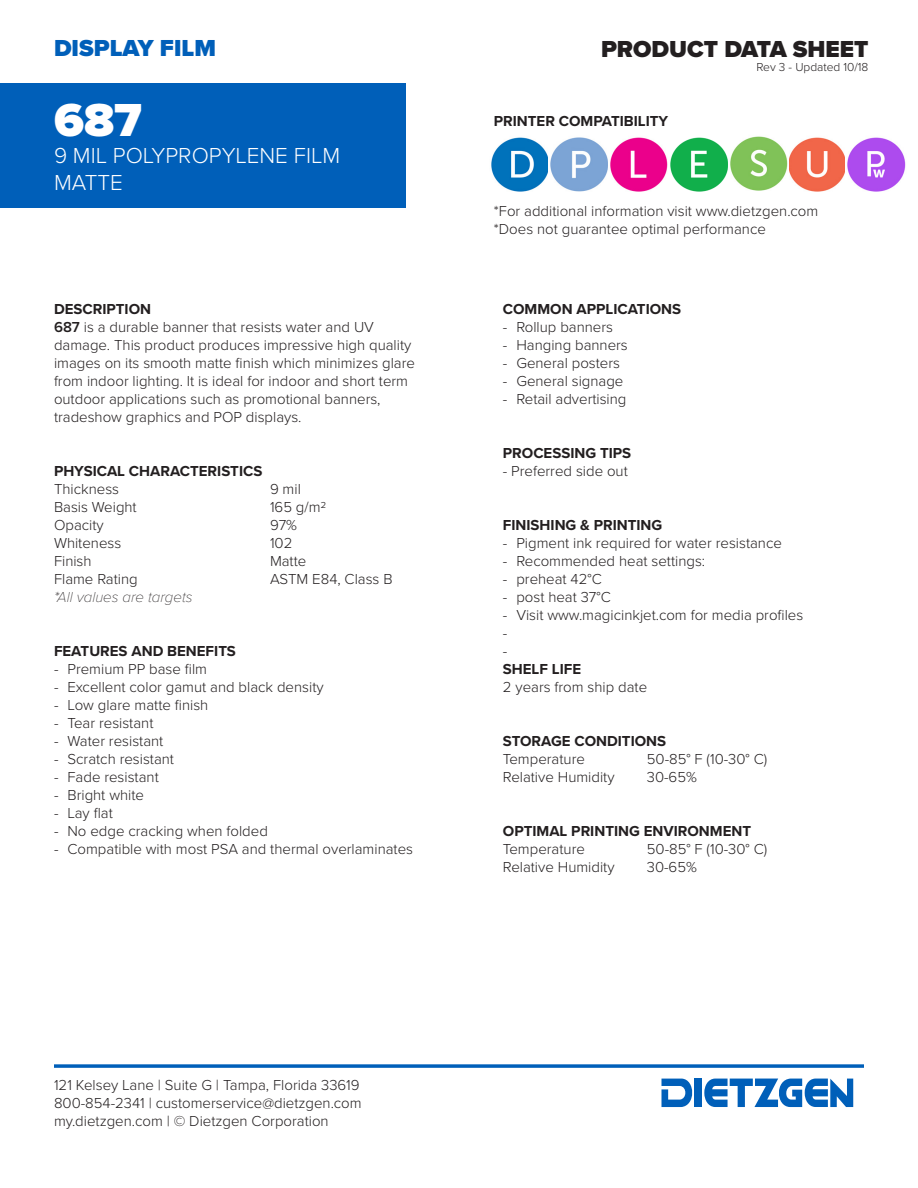
<style>
.page{position:relative;width:918px;height:1188px;background:#fff}
.page>*{position:absolute;margin:0;border:0;box-sizing:border-box;transform-origin:0 0}
.t1{font:900 48px "Proxima Nova";color:#fff}
.t2{font:900 24px "Proxima Nova";color:#231f20}
.t3{font:900 24px "Proxima Nova";color:#005fb9}
.t4{font:300 22.5px/27px "Proxima Nova";color:#fff}
.t5{font:300 15px/18px "Proxima Nova";color:#231f20}
.t6{font:700 15px "Proxima Nova";color:#231f20}
.t7{font:italic 100 15px "Proxima Nova";color:#231f20}
.t8{font:300 12px "Proxima Nova";color:#231f20}
.s1{font-weight:600}
</style>
<div class="page">
<svg style="left:662px;top:1079px;width:33px;height:28px"></svg>
<div style="left:695px;top:1079px;width:7px;height:28px;background:#005fb9"></div>
<svg style="left:704px;top:1079px;width:149px;height:28px"></svg>
<div style="left:0;top:83px;width:406px;height:124px;background:#005fb9"></div>
<hr style="left:54px;top:1065px;width:810px;height:3px;background:#005fb9">
<img style="left:491px;top:137px;width:117px;height:55px">
<img style="left:610px;top:136px;width:176px;height:56px">
<img style="left:786px;top:137px;width:120px;height:55px">
<p class="t3" style="left:54px;top:30px;width:164px">DISPLAY FILM</p>
<p class="t1" style="left:54px;top:84px;width:89px">687</p>
<p class="t4" style="left:54px;top:141px;width:288px">9 MIL POLYPROPYLENE FILM<br>MATTE</p>
<p class="t6" style="left:54px;top:298px;width:99px">DESCRIPTION</p>
<p class="t5" style="left:54px;top:317px;width:362px"><span class="s1">687</span> is a durable banner that resists water and UV damage. This product produces impressive high quality images on its smooth matte finish which minimizes glare from indoor lighting. It is ideal for indoor and short term outdoor applications such as promotional banners, tradeshow graphics and POP displays.</p>
<p class="t6" style="left:54px;top:460px;width:210px">PHYSICAL CHARACTERISTICS</p>
<p class="t5" style="left:54px;top:479px;width:67px">Thickness</p>
<p class="t5" style="left:270px;top:479px;width:32px">9 mil</p>
<p class="t5" style="left:54px;top:497px;width:84px">Basis Weight</p>
<p class="t5" style="left:270px;top:497px;width:58px">165 g/m2</p>
<p class="t5" style="left:54px;top:515px;width:51px">Opacity</p>
<p class="t5" style="left:270px;top:515px;width:29px">97%</p>
<p class="t5" style="left:54px;top:533px;width:69px">Whiteness</p>
<p class="t5" style="left:270px;top:533px;width:24px">102</p>
<p class="t5" style="left:54px;top:551px;width:39px">Finish</p>
<p class="t5" style="left:270px;top:551px;width:38px">Matte</p>
<p class="t5" style="left:54px;top:569px;width:85px">Flame Rating</p>
<p class="t5" style="left:270px;top:569px;width:124px">ASTM E84, Class B</p>
<p class="t7" style="left:54px;top:586px;width:140px">*All values are targets</p>
<p class="t6" style="left:54px;top:640px;width:183px">FEATURES AND BENEFITS</p>
<p class="t5" style="left:54px;top:659px;width:155px">- Premium PP base film</p>
<p class="t5" style="left:54px;top:677px;width:271px">- Excellent color gamut and black density</p>
<p class="t5" style="left:54px;top:695px;width:156px">- Low glare matte finish</p>
<p class="t5" style="left:54px;top:713px;width:101px">- Tear resistant</p>
<p class="t5" style="left:54px;top:731px;width:111px">- Water resistant</p>
<p class="t5" style="left:54px;top:749px;width:122px">- Scratch resistant</p>
<p class="t5" style="left:54px;top:767px;width:106px">- Fade resistant</p>
<p class="t5" style="left:54px;top:785px;width:92px">- Bright white</p>
<p class="t5" style="left:54px;top:803px;width:60px">- Lay flat</p>
<p class="t5" style="left:54px;top:821px;width:215px">- No edge cracking when folded</p>
<p class="t5" style="left:54px;top:839px;width:361px">- Compatible with most PSA and thermal overlaminates</p>
<h2 class="t2" style="left:601px;top:31px;width:269px">PRODUCT DATA SHEET</h2>
<p class="t8" style="left:757px;top:58px;width:113px">Rev 3 - Updated 10/18</p>
<p class="t6" style="left:494px;top:110px;width:176px">PRINTER COMPATIBILITY</p>
<p class="t5" style="left:494px;top:201px;width:326px">*For additional information visit www.dietzgen.com</p>
<p class="t5" style="left:494px;top:219px;width:274px">*Does not guarantee optimal performance</p>
<p class="t6" style="left:503px;top:298px;width:180px">COMMON APPLICATIONS</p>
<p class="t5" style="left:503px;top:317px;width:112px">- Rollup banners</p>
<p class="t5" style="left:503px;top:335px;width:126px">- Hanging banners</p>
<p class="t5" style="left:503px;top:353px;width:119px">- General posters</p>
<p class="t5" style="left:503px;top:371px;width:122px">- General signage</p>
<p class="t5" style="left:503px;top:389px;width:125px">- Retail advertising</p>
<p class="t6" style="left:503px;top:442px;width:130px">PROCESSING TIPS</p>
<p class="t5" style="left:503px;top:461px;width:126px">- Preferred side out</p>
<p class="t6" style="left:503px;top:514px;width:161px">FINISHING &amp; PRINTING</p>
<p class="t5" style="left:503px;top:533px;width:281px">- Pigment ink required for water resistance</p>
<p class="t5" style="left:503px;top:551px;width:204px">- Recommended heat settings:</p>
<p class="t5" style="left:503px;top:569px;width:100px">- preheat 42°C</p>
<p class="t5" style="left:503px;top:587px;width:109px">- post heat 37°C</p>
<p class="t5" style="left:503px;top:605px;width:302px">- Visit www.magicinkjet.com for media profiles</p>
<p class="t5" style="left:503px;top:623px;width:6px">-</p>
<p class="t5" style="left:503px;top:641px;width:6px">-</p>
<p class="t6" style="left:503px;top:658px;width:80px">SHELF LIFE</p>
<p class="t5" style="left:503px;top:677px;width:146px">2 years from ship date</p>
<p class="t6" style="left:503px;top:730px;width:165px">STORAGE CONDITIONS</p>
<p class="t5" style="left:503px;top:749px;width:84px">Temperature</p>
<p class="t5" style="left:647px;top:749px;width:122px">50-85° F (10-30° C)</p>
<p class="t5" style="left:503px;top:767px;width:113px">Relative Humidity</p>
<p class="t5" style="left:647px;top:767px;width:52px">30-65%</p>
<p class="t6" style="left:503px;top:820px;width:250px">OPTIMAL PRINTING ENVIRONMENT</p>
<p class="t5" style="left:503px;top:839px;width:84px">Temperature</p>
<p class="t5" style="left:647px;top:839px;width:122px">50-85° F (10-30° C)</p>
<p class="t5" style="left:503px;top:857px;width:113px">Relative Humidity</p>
<p class="t5" style="left:647px;top:857px;width:52px">30-65%</p>
<p class="t5" style="left:54px;top:1075px;width:309px">121 Kelsey Lane | Suite G | Tampa, Florida 33619<br>800-854-2341 | customerservice@dietzgen.com my.dietzgen.com | © Dietzgen Corporation</p>
</div>
